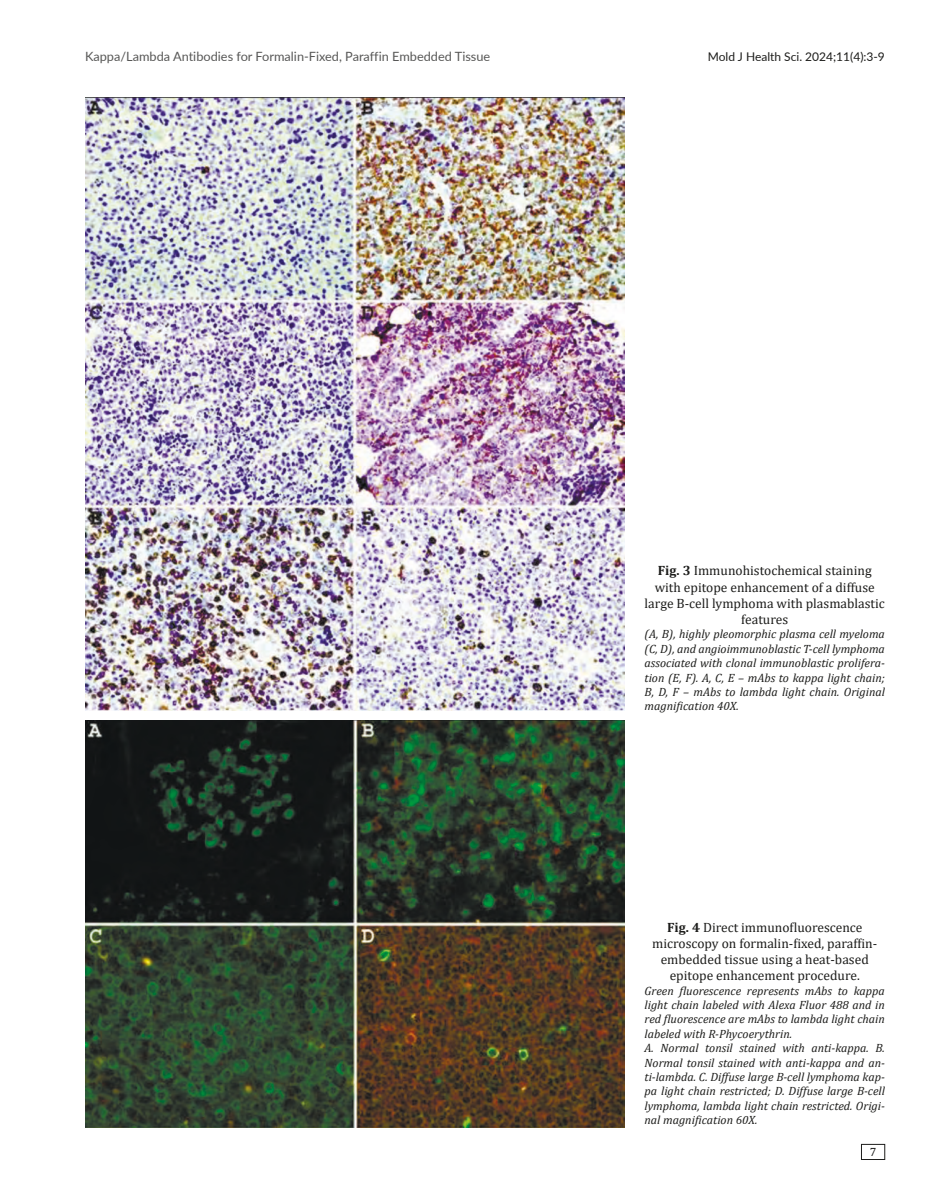
<style>
.page{position:relative;width:936px;height:1191px;background:#fff}
.page>*{position:absolute;margin:0;border:0;box-sizing:border-box;transform-origin:0 0}
.Body_Text{font:13.5px/16.2px "Cambria";color:#1d1d1b;text-align:center}
.t1{font:12.75px "Lato";color:#575756}
.Body_Text-2{font:italic 12px/14.4px "Cambria";color:#1d1d1b;text-align:justify}
.t2{font:12px "Lato";color:#1d1d1b}
.t3{font:12px "Cambria";color:#1d1d1b}
.s1{font-weight:700}
</style>
<div class="page">
<div style="left:861px;top:1144px;width:23px;height:15px;border:1px solid #1d1d1b"></div>
<img style="left:85px;top:98px;width:539px;height:612px">
<img style="left:85px;top:721px;width:539px;height:406px">
<p class="t1" style="left:85px;top:48px;width:406px">Kappa/Lambda Antibodies for Formalin-Fixed, Paraffin Embedded Tissue</p>
<p class="t2" style="left:707px;top:48px;width:178px">Mold J Health Sci. 2024;11(4):3-9</p>
<p class="Body_Text" style="left:644px;top:562px;width:242px"><span class="s1">Fig. 3</span> Immunohistochemical staining with epitope enhancement of a diffuse large B-cell lymphoma with plasmablastic features</p>
<p class="Body_Text-2" style="left:644px;top:626px;width:242px">(A, B), highly pleomorphic plasma cell myeloma (C, D), and angioimmunoblastic T-cell lymphoma associated with clonal immunoblastic prolifera&shy;tion (E, F). A, C, E – mAbs to kappa light chain; B, D, F – mAbs to lambda light chain. Original magnification 40X.</p>
<p class="Body_Text" style="left:652px;top:918px;width:226px"><span class="s1">Fig. 4</span> Direct immunofluorescence microscopy on formalin-fixed, paraffin&shy;embedded tissue using a heat-based epitope enhancement procedure.</p>
<p class="Body_Text-2" style="left:644px;top:982px;width:242px">Green fluorescence represents mAbs to kappa light chain labeled with Alexa Fluor 488 and in red fluorescence are mAbs to lambda light chain labeled with R-Phycoerythrin.</p>
<p class="Body_Text-2" style="left:644px;top:1040px;width:242px">A. Normal tonsil stained with anti-kappa. B.<br>Normal tonsil stained with anti-kappa and an&shy;ti-lambda. C. Diffuse large B-cell lymphoma kap&shy;pa light chain restricted; D. Diffuse large B-cell lymphoma, lambda light chain restricted. Origi&shy;nal magnification 60X.</p>
<p class="t3" style="left:869px;top:1144px;width:8px">7</p>
</div>
